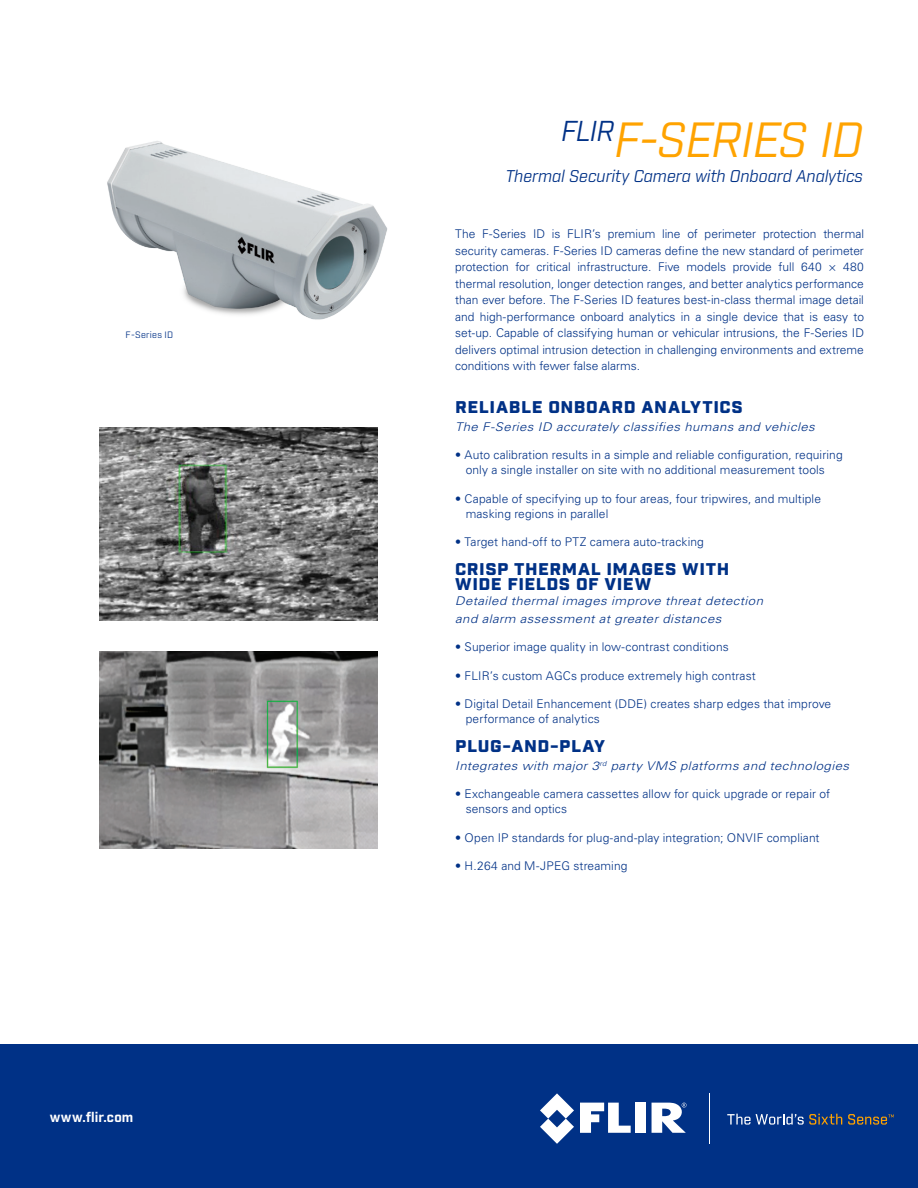
<style>
.page{position:relative;width:918px;height:1188px;background:#fff}
.page>*{position:absolute;margin:0;border:0;box-sizing:border-box;transform-origin:0 0}
.Product_Name{font:italic 48px "Industry";letter-spacing:-.02em;color:#ffa300}
.CMKV{font:900 16.5px/15px "Industry";letter-spacing:.035em;color:#003186;scale:1.1 1}
.Subhead1{font:italic 16.5px "Industry";color:#003186}
.t1{font:700 13.5px "Industry";letter-spacing:.015em;color:#fff}
.bullet_points{font:300 12px/15px "Univers LT Std";letter-spacing:.01em;color:#003186}
.New_text{font:300 12px/16.5px "Univers LT Std";color:#003186;text-align:justify}
.CMKV_subtitle{font:italic 300 12px/18px "Univers LT Std";letter-spacing:.035em;color:#003186;scale:1.1 1}
.t2{font:9px "Industry";letter-spacing:.03em;color:#003186}
</style>
<div class="page">
<div style="left:0;top:1044px;width:918px;height:144px;background:#003186"></div>
<svg style="left:580px;top:1103px;width:51px;height:30px"></svg>
<div style="left:636px;top:1103px;width:10px;height:30px;background:#fff"></div>
<svg style="left:540px;top:1093px;width:34px;height:51px"></svg>
<svg style="left:652px;top:1103px;width:35px;height:30px"></svg>
<svg style="left:727px;top:1114px;width:115px;height:11px"></svg>
<svg style="left:848px;top:1114px;width:46px;height:11px"></svg>
<hr style="left:709px;top:1093px;width:1px;height:51px;background:#fff">
<img style="left:107px;top:141px;width:280px;height:179px">
<img style="left:99px;top:428px;width:278px;height:193px">
<img style="left:99px;top:651px;width:278px;height:198px">
<p class="t2" style="left:126px;top:330px;width:49px">F-Series ID</p>
<p class="t1" style="left:50px;top:1109px;width:85px">www.flir.com</p>
<p class="Product_Name" style="left:561px;top:111px;width:303px"><sup>FLIR</sup>F-SERIES ID</p>
<p class="Subhead1" style="left:506px;top:166px;width:359px">Thermal Security Camera with Onboard Analytics</p>
<p class="New_text" style="left:455px;top:226px;width:410px">The F-Series ID is FLIR’s premium line of perimeter protection thermal security cameras. F-Series ID cameras define the new standard of perimeter protection for critical infrastructure. Five models provide full 640 × 480 thermal resolution, longer detection ranges, and better analytics performance than ever before. The F-Series ID features best-in-class thermal image detail and high-performance onboard analytics in a single device that is easy to set-up. Capable of classifying human or vehicular intrusions, the F-Series ID delivers optimal intrusion detection in challenging environments and extreme conditions with fewer false alarms.</p>
<p class="CMKV" style="left:455px;top:400px;width:263px">RELIABLE ONBOARD ANALYTICS</p>
<p class="CMKV_subtitle" style="left:455px;top:418px;width:328px">The F-Series ID accurately classifies humans and vehicles</p>
<p class="bullet_points" style="left:466px;top:448px;width:378px;text-indent:-10px">• Auto calibration results in a simple and reliable configuration, requiring only a single installer on site with no additional measurement tools</p>
<p class="bullet_points" style="left:466px;top:491px;width:357px;text-indent:-10px">• Capable of specifying up to four areas, four tripwires, and multiple masking regions in parallel</p>
<p class="bullet_points" style="left:455px;top:535px;width:250px">• Target hand-off to PTZ camera auto-tracking</p>
<p class="CMKV" style="left:455px;top:562px;width:251px">CRISP THERMAL IMAGES WITH<br>WIDE FIELDS OF VIEW</p>
<p class="CMKV_subtitle" style="left:455px;top:592px;width:281px">Detailed thermal images improve threat detection and alarm assessment at greater distances</p>
<p class="bullet_points" style="left:455px;top:640px;width:275px">• Superior image quality in low-contrast conditions</p>
<p class="bullet_points" style="left:455px;top:668px;width:302px">• FLIR’s custom AGCs produce extremely high contrast</p>
<p class="bullet_points" style="left:466px;top:697px;width:367px;text-indent:-10px">• Digital Detail Enhancement (DDE) creates sharp edges that improve performance of analytics</p>
<p class="CMKV" style="left:455px;top:739px;width:138px">PLUG-AND-PLAY</p>
<p class="CMKV_subtitle" style="left:455px;top:757px;width:360px">Integrates with major 3<sup>rd</sup> party VMS platforms and technologies</p>
<p class="bullet_points" style="left:466px;top:787px;width:366px;text-indent:-10px">• Exchangeable camera cassettes allow for quick upgrade or repair of sensors and optics</p>
<p class="bullet_points" style="left:455px;top:830px;width:366px">• Open IP standards for plug-and-play integration; ONVIF compliant</p>
<p class="bullet_points" style="left:455px;top:859px;width:174px">• H.264 and M-JPEG streaming</p>
</div>
